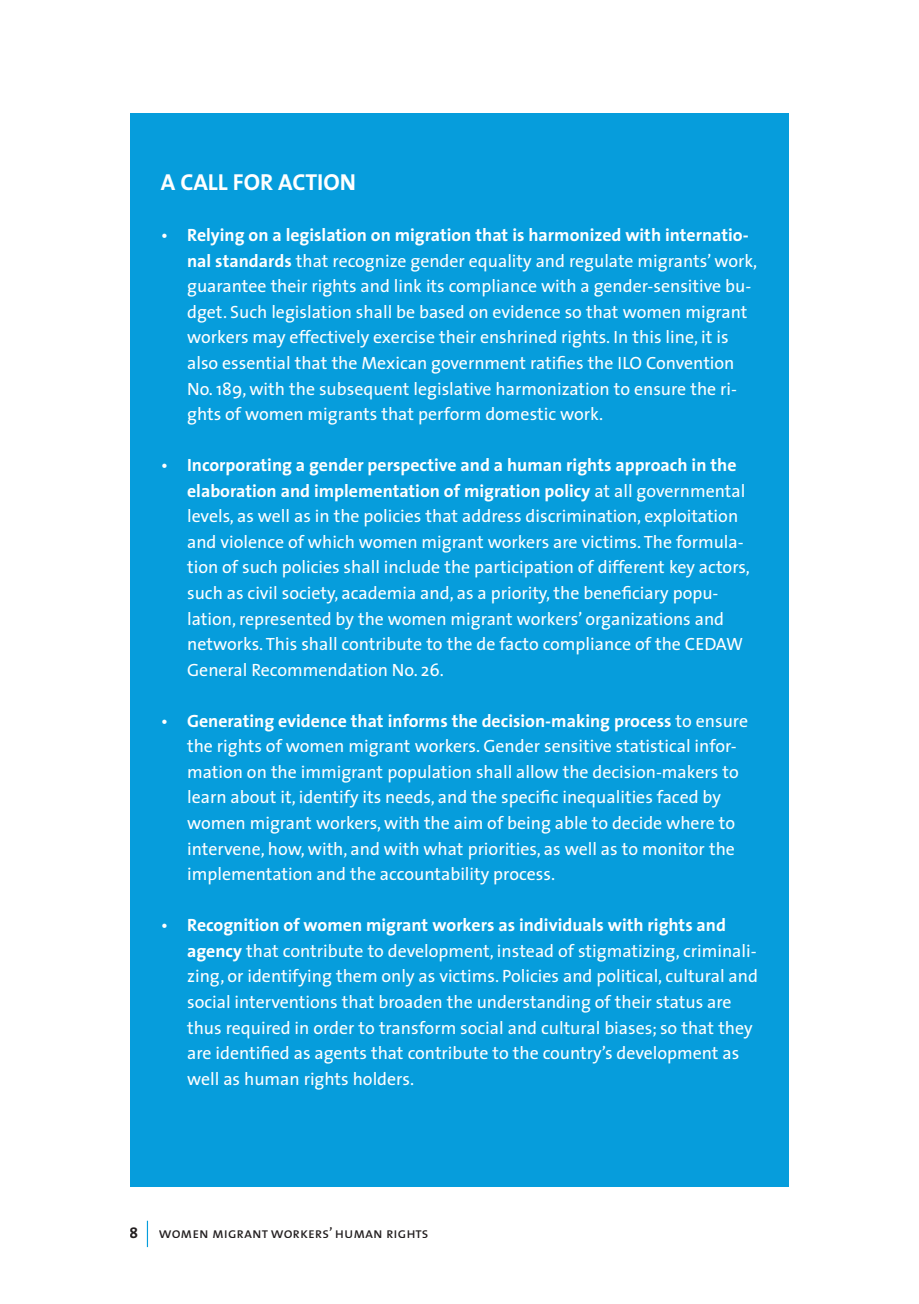
<style>
.page{position:relative;width:919px;height:1304px;background:#fff}
.page>*{position:absolute;margin:0;border:0;box-sizing:border-box;transform-origin:0 0}
.t1{font:700 23.2px "The Sans";color:#fff}
.t2{font:17.8px/25.6px "The Sans";color:#fff}
.t3{font:15.4px "The Sans Bold Caps";color:#231f20}
.t4{font:14.8px "The Sans Caps";color:#231f20}
.s1{font-weight:700}
</style>
<div class="page">
<svg style="left:147px;top:1221px;width:1px;height:26px"></svg>
<div style="left:130px;top:113px;width:658px;height:1074px;background:#069ddc"></div>
<h1 class="t1" style="left:161px;top:163px;width:197px">A CALL FOR ACTION</h1>
<p class="t2" style="left:187px;top:222px;width:571px;text-indent:-26px">• <span class="s1">Relying on a legislation on migration that is harmonized with internatio&shy;nal standards</span> that recognize gender equality and regulate migrants’ work, guarantee their rights and link its compliance with a gender-sensitive bu&shy;dget. Such legislation shall be based on evidence so that women migrant workers may effectively exercise their enshrined rights. In this line, it is also essential that the Mexican government ratifies the ILO Convention No. 189, with the subsequent legislative harmonization to ensure the ri&shy;ghts of women migrants that perform domestic work.</p>
<p class="t2" style="left:187px;top:452px;width:564px;text-indent:-26px">• <span class="s1">Incorporating a gender perspective and a human rights approach in the elaboration and implementation of migration policy</span> at all governmental levels, as well as in the policies that address discrimination, exploitation and violence of which women migrant workers are victims. The formula&shy;tion of such policies shall include the participation of different key actors, such as civil society, academia and, as a priority, the beneficiary popu&shy;lation, represented by the women migrant workers’ organizations and networks. This shall contribute to the de facto compliance of the CEDAW General Recommendation No. 26.</p>
<p class="t2" style="left:187px;top:707px;width:562px;text-indent:-26px">• <span class="s1">Generating evidence that informs the decision-making process</span> to ensure the rights of women migrant workers. Gender sensitive statistical infor&shy;mation on the immigrant population shall allow the decision-makers to learn about it, identify its needs, and the specific inequalities faced by women migrant workers, with the aim of being able to decide where to intervene, how, with, and with what priorities, as well as to monitor the implementation and the accountability process.</p>
<p class="t2" style="left:187px;top:912px;width:572px;text-indent:-26px">• <span class="s1">Recognition of women migrant workers as individuals with rights and agency</span> that contribute to development, instead of stigmatizing, criminali&shy;zing, or identifying them only as victims. Policies and political, cultural and social interventions that broaden the understanding of their status are thus required in order to transform social and cultural biases; so that they are identified as agents that contribute to the country’s development as well as human rights holders.</p>
<p class="t3" style="left:130px;top:1220px;width:10px">8</p>
<p class="t4" style="left:159px;top:1221px;width:271px">women migrant workers’ human rights</p>
</div>
